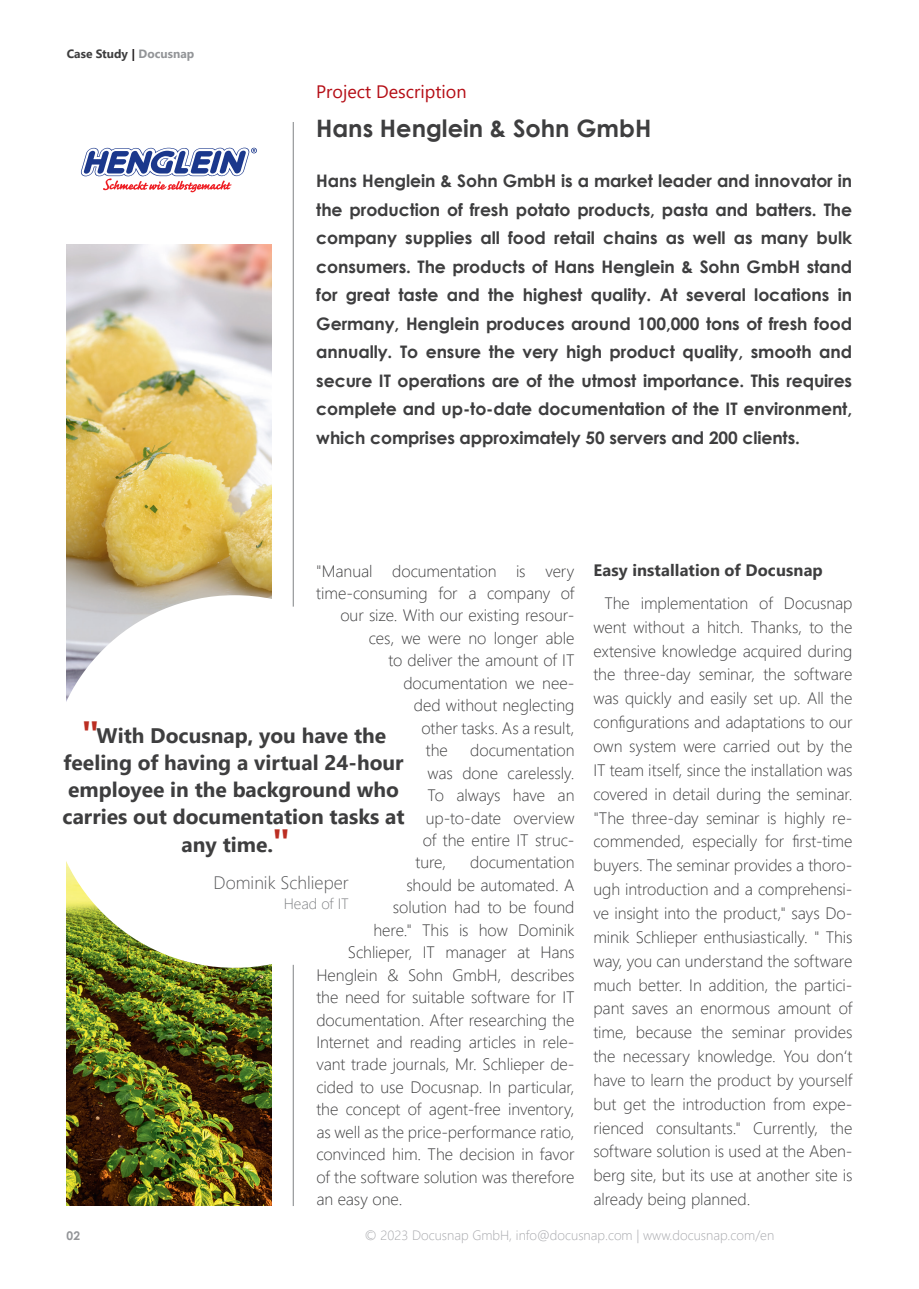
<style>
.page{position:relative;width:919px;height:1289px;background:#fff}
.page>*{position:absolute;margin:0;border:0;box-sizing:border-box;transform-origin:0 0}
.t1{font:700 24px "Century Gothic";color:#3e3e3f}
.t2{font:700 21px/27px "Segoe UI";color:#3e3e3f;text-align:center}
.t3{font:18px "Segoe UI";color:#b50e16}
.t4{font:300 18px "Segoe UI";color:#57585a}
.t5{font:700 17.25px/28.5px "Century Gothic";letter-spacing:-.005em;color:#3e3e3f;text-align:justify}
.t6{font:300 16.5px/23.9px "Segoe UI";letter-spacing:-.005em;color:#3e3e3f;text-align:justify}
.t7{font:700 16.5px "Segoe UI";letter-spacing:.005em;color:#3e3e3f}
.t8{font:300 15px "Segoe UI";color:#808285}
.t9{font:300 13.5px "Segoe UI";color:#a8a9ad}
.t10{font:700 12px "Segoe UI";color:#3e3e3f}
.t11{font:700 12px "Century Gothic";color:#939598}
.s1{color:#231f20}
.s2{color:#939598}
.s3{font-family:"Century Gothic";font-style:italic;font-size:39px;color:#bb2e22}
</style>
<div class="page">
<img style="left:67px;top:244px;width:204px;height:454px">
<img style="left:67px;top:864px;width:204px;height:341px">
<div style="left:48px;top:595px;width:373px;height:372px;background:#fff;border-radius:50%"></div>
<svg style="left:80px;top:147px;width:177px;height:45px"></svg>
<hr style="left:293px;top:122px;width:1px;height:484px;background:#808285">
<hr style="left:293px;top:964px;width:1px;height:241px;background:#808285">
<p class="t10" style="left:67px;top:42px;width:129px">Case Study <span class="s1">|</span> <span class="s2">Docusnap</span></p>
<p class="t3" style="left:316px;top:75px;width:152px">Project Description</p>
<h1 class="t1" style="left:316px;top:110px;width:337px">Hans Henglein &amp; Sohn GmbH</h1>
<p class="t5" style="left:316px;top:166px;width:537px">Hans Henglein &amp; Sohn GmbH is a market leader and innovator in the production of fresh potato products, pasta and batters. The company supplies all food retail chains as well as many bulk consumers. The products of Hans Henglein &amp; Sohn GmbH stand for great taste and the highest quality. At several locations in Germany, Henglein produces around 100,000 tons of fresh food annually. To ensure the very high product quality, smooth and secure IT operations are of the utmost importance. This requires complete and up-to-date documentation of the IT environment, which comprises approximately 50 servers and 200 clients.</p>
<p class="t6" style="left:316px;top:557px;width:259px">"Manual documentation is very</p>
<p class="t6" style="left:316px;top:579px;width:260px">time-consuming for a company of</p>
<p class="t6" style="left:340px;top:602px;width:236px">our size. With our existing resour-</p>
<p class="t6" style="left:369px;top:624px;width:207px">ces, we were no longer able</p>
<p class="t6" style="left:388px;top:647px;width:187px">to deliver the amount of IT</p>
<p class="t6" style="left:403px;top:669px;width:173px">documentation we nee-</p>
<p class="t6" style="left:414px;top:692px;width:162px">ded without neglecting</p>
<p class="t6" style="left:421px;top:714px;width:154px">other tasks. As a result,</p>
<p class="t6" style="left:426px;top:736px;width:24px">the</p>
<p class="t6" style="left:470px;top:736px;width:106px">documentation</p>
<p class="t6" style="left:427px;top:759px;width:148px">was done carelessly.</p>
<p class="t6" style="left:427px;top:781px;width:148px">To always have an</p>
<p class="t6" style="left:426px;top:804px;width:150px">up-to-date overview</p>
<p class="t6" style="left:423px;top:826px;width:153px">of the entire IT struc-</p>
<p class="t6" style="left:415px;top:849px;width:32px">ture,</p>
<p class="t6" style="left:470px;top:849px;width:106px">documentation</p>
<p class="t6" style="left:406px;top:871px;width:170px">should be automated. A</p>
<p class="t6" style="left:393px;top:894px;width:183px">solution had to be found</p>
<p class="t6" style="left:373px;top:916px;width:202px">here." This is how Dominik</p>
<p class="t6" style="left:348px;top:938px;width:228px">Schlieper, IT manager at Hans</p>
<p class="t6" style="left:316px;top:961px;width:260px">Henglein &amp; Sohn GmbH, describes</p>
<p class="t6" style="left:316px;top:983px;width:260px">the need for suitable software for IT</p>
<p class="t6" style="left:316px;top:1006px;width:259px">documentation. After researching the</p>
<p class="t6" style="left:316px;top:1028px;width:259px">Internet and reading articles in rele-</p>
<p class="t6" style="left:316px;top:1051px;width:259px">vant trade journals, Mr. Schlieper de-</p>
<p class="t6" style="left:316px;top:1073px;width:260px">cided to use Docusnap. In particular,</p>
<p class="t6" style="left:316px;top:1095px;width:259px">the concept of agent-free inventory,</p>
<p class="t6" style="left:316px;top:1118px;width:259px">as well as the price-performance ratio,</p>
<p class="t6" style="left:316px;top:1140px;width:259px">convinced him. The decision in favor</p>
<p class="t6" style="left:316px;top:1163px;width:260px">of the software solution was therefore</p>
<p class="t6" style="left:316px;top:1185px;width:87px">an easy one.</p>
<p class="t2" style="left:63px;top:720px;width:343px"><span class="s3">"</span>With Docusnap, you have the feeling of having a virtual 24-hour employee in the background who carries out documentation tasks at any time.<span class="s3">"</span></p>
<p class="t4" style="left:213px;top:866px;width:137px">Dominik Schlieper</p>
<p class="t8" style="left:284px;top:889px;width:66px">Head of IT</p>
<p class="t7" style="left:593px;top:555px;width:231px">Easy installation of Docusnap</p>
<p class="t6" style="left:593px;top:589px;width:260px;text-indent:11px">The implementation of Docusnap went without a hitch. Thanks, to the extensive knowledge acquired during the three-day seminar, the software was quickly and easily set up. All the configurations and adaptations to our own system were carried out by the IT team itself, since the installation was covered in detail during the seminar. "The three-day seminar is highly re&shy;commended, especially for first-time buyers. The seminar provides a thoro&shy;ugh introduction and a comprehensi&shy;ve insight into the product," says Do&shy;minik Schlieper enthusiastically. " This way, you can understand the software much better. In addition, the partici&shy;pant saves an enormous amount of time, because the seminar provides the necessary knowledge. You don‘t have to learn the product by yourself but get the introduction from expe&shy;rienced consultants." Currently, the software solution is used at the Aben&shy;berg site, but its use at another site is already being planned.</p>
<p class="t11" style="left:67px;top:1226px;width:15px">02</p>
<p class="t9" style="left:365px;top:1222px;width:411px">© 2023 Docusnap GmbH, info@docusnap.com | www.docusnap.com/en</p>
</div>
